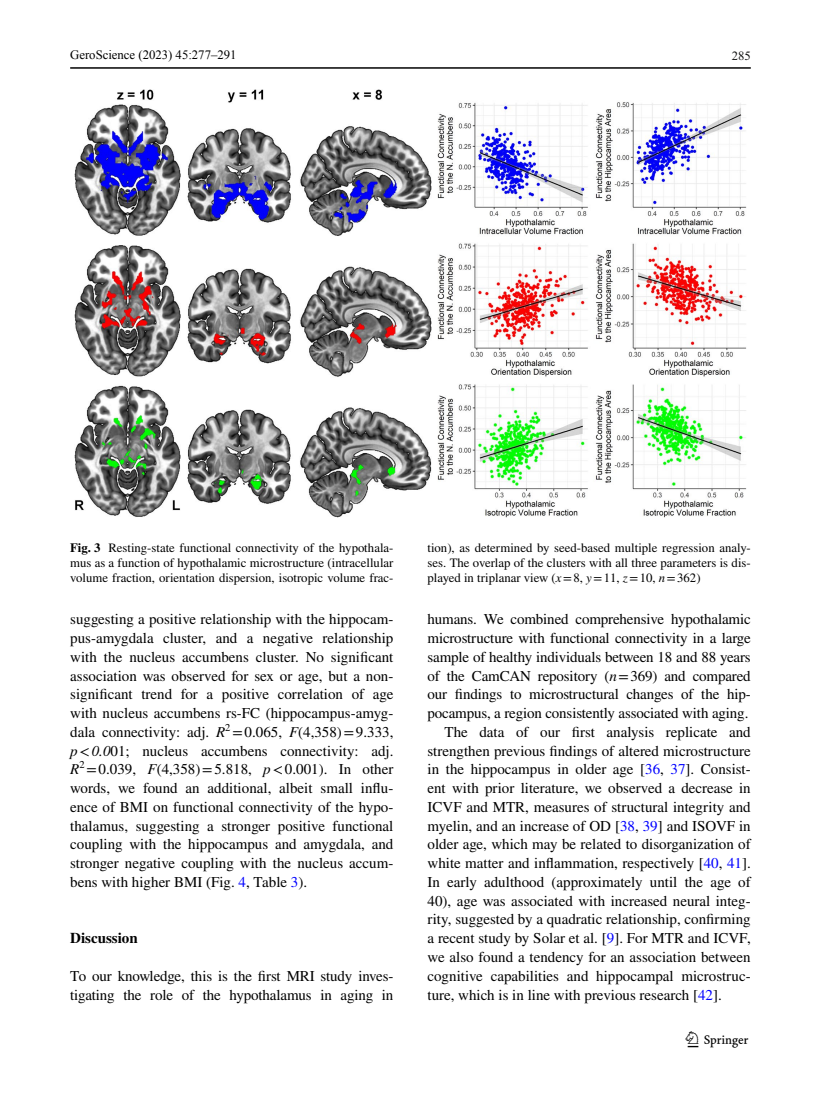
<style>
.page{position:relative;width:821px;height:1106px;background:#fff}
.page>*{position:absolute;margin:0;border:0;box-sizing:border-box;transform-origin:0 0}
.t1{font:22.5px "Springnew Regular 3";color:#000}
.t2{font:15px/18.8px "STIX";color:#000;text-align:justify}
.t3{font:700 15px "STIX";color:#000}
.t4{font:12.75px/15px "STIX";color:#000;text-align:justify}
.t5{font:12.75px "Times New Roman";color:#000}
.t6{font:12.75px "Adv TT3713 a 231";color:#131413}
.s1{font-weight:700}
.s2{font-style:italic}
.s3{color:#00f}
</style>
<div class="page">
<hr style="left:70px;top:67px;width:680px;height:2px;background:#000">
<img style="left:74px;top:89px;width:672px;height:428px">
<p class="t5" style="left:70px;top:50px;width:168px">GeroScience (2023) 45:277–291</p>
<p class="t6" style="left:731px;top:51px;width:21px">285</p>
<p class="t4" style="left:70px;top:541px;width:325px"><span class="s1">Fig. 3</span> Resting-state functional connectivity of the hypothala&shy;mus as a function of hypothalamic microstructure (intracellular volume fraction, orientation dispersion, isotropic volume frac-</p>
<p class="t4" style="left:427px;top:541px;width:325px">tion), as determined by seed-based multiple regression analy&shy;ses. The overlap of the clusters with all three parameters is dis&shy;played in triplanar view (<span class="s2">x</span>=8, <span class="s2">y</span>=11, <span class="s2">z</span>=10, <span class="s2">n</span>=362)</p>
<p class="t2" style="left:70px;top:611px;width:325px">suggesting a positive relationship with the hippocam&shy;pus-amygdala cluster, and a negative relationship with the nucleus accumbens cluster. No significant association was observed for sex or age, but a non&shy;significant trend for a positive correlation of age with nucleus accumbens rs-FC (hippocampus-amyg&shy;dala connectivity: adj. <span class="s2">R</span><sup>2</sup> =0.065, <span class="s2">F</span>(4,358)=9.333, <span class="s2">p</span>&lt;<span class="s2">0.0</span>01; nucleus accumbens connectivity: adj.<br><span class="s2">R</span><sup>2</sup> =0.039, <span class="s2">F</span>(4,358)=5.818, <span class="s2">p</span>&lt;0.001). In other words, we found an additional, albeit small influ&shy;ence of BMI on functional connectivity of the hypo&shy;thalamus, suggesting a stronger positive functional coupling with the hippocampus and amygdala, and stronger negative coupling with the nucleus accum&shy;bens with higher BMI (Fig. <span class="s3">4</span>, Table <span class="s3">3</span>).</p>
<p class="t3" style="left:70px;top:929px;width:69px">Discussion</p>
<p class="t2" style="left:70px;top:967px;width:325px">To our knowledge, this is the first MRI study inves&shy;tigating the role of the hypothalamus in aging in</p>
<p class="t2" style="left:427px;top:611px;width:325px">humans. We combined comprehensive hypothalamic</p>
<p class="t2" style="left:427px;top:629px;width:325px">microstructure with functional connectivity in a large</p>
<p class="t2" style="left:427px;top:648px;width:325px">sample of healthy individuals between 18 and 88 years</p>
<p class="t2" style="left:427px;top:667px;width:325px">of the CamCAN repository (<span class="s2">n</span>=369) and compared</p>
<p class="t2" style="left:427px;top:686px;width:325px">our findings to microstructural changes of the hip-</p>
<p class="t2" style="left:427px;top:704px;width:322px">pocampus, a region consistently associated with aging.</p>
<p class="t2" style="left:444px;top:723px;width:308px">The data of our first analysis replicate and</p>
<p class="t2" style="left:427px;top:742px;width:325px">strengthen previous findings of altered microstructure</p>
<p class="t2" style="left:427px;top:761px;width:325px">in the hippocampus in older age [<span class="s3">36</span>, <span class="s3">37</span>]. Consist-</p>
<p class="t2" style="left:427px;top:779px;width:325px">ent with prior literature, we observed a decrease in</p>
<p class="t2" style="left:427px;top:798px;width:325px">ICVF and MTR, measures of structural integrity and</p>
<p class="t2" style="left:427px;top:817px;width:325px">myelin, and an increase of OD [<span class="s3">38</span>, <span class="s3">39</span>] and ISOVF in</p>
<p class="t2" style="left:427px;top:836px;width:325px">older age, which may be related to disorganization of</p>
<p class="t2" style="left:427px;top:854px;width:325px">white matter and inflammation, respectively [<span class="s3">40</span>, <span class="s3">41</span>].</p>
<p class="t2" style="left:427px;top:873px;width:325px">In early adulthood (approximately until the age of</p>
<p class="t2" style="left:427px;top:892px;width:325px">40), age was associated with increased neural integ-</p>
<p class="t2" style="left:427px;top:911px;width:325px">rity, suggested by a quadratic relationship, confirming</p>
<p class="t2" style="left:427px;top:929px;width:325px">a recent study by Solar et al. [<span class="s3">9</span>]. For MTR and ICVF,</p>
<p class="t2" style="left:427px;top:948px;width:325px">we also found a tendency for an association between</p>
<p class="t2" style="left:427px;top:967px;width:325px">cognitive capabilities and hippocampal microstruc-</p>
<p class="t2" style="left:427px;top:986px;width:296px">ture, which is in line with previous research [<span class="s3">42</span>].</p>
<h1 class="t1" style="left:687px;top:1031px;width:62px">1 3</h1>
</div>
